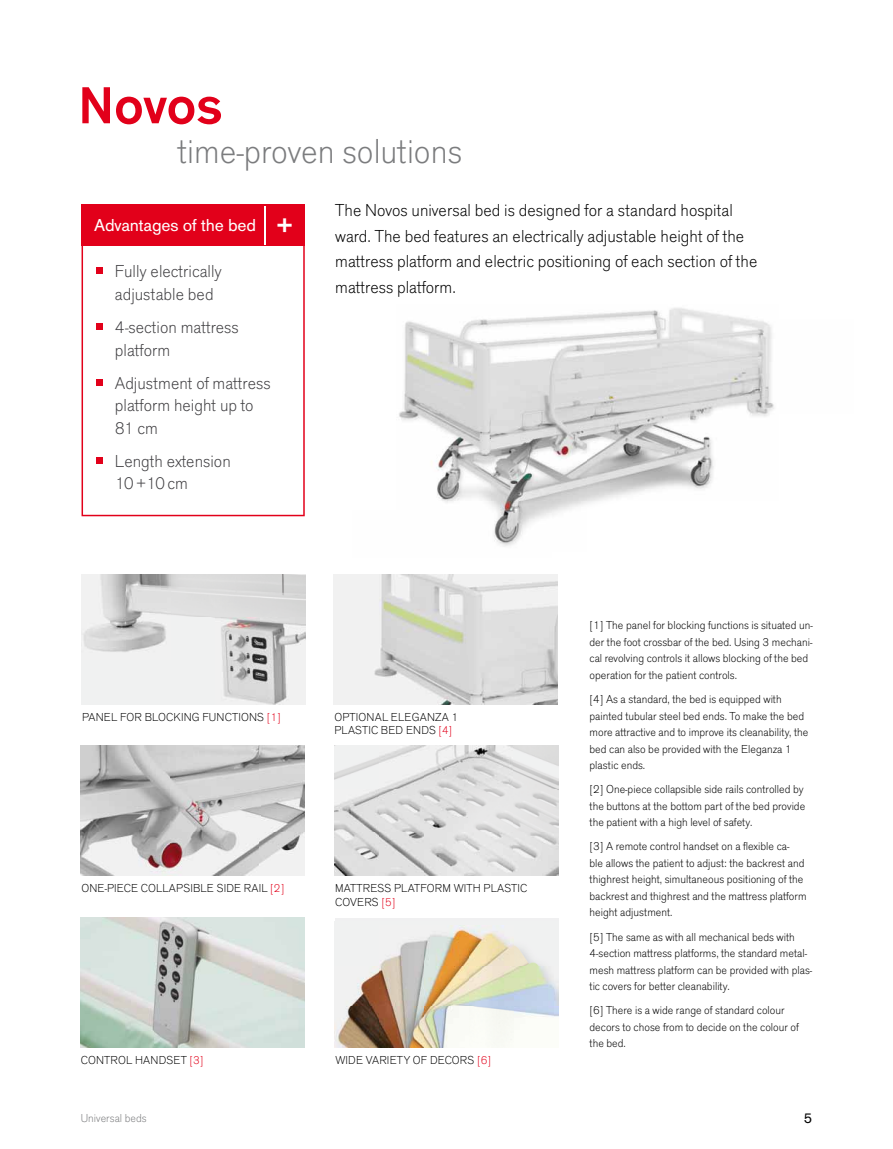
<style>
.page{position:relative;width:893px;height:1149px;background:#fff}
.page>*{position:absolute;margin:0;border:0;box-sizing:border-box;transform-origin:0 0}
.t1{font:500 54px "Accius TOT";color:#e2001a}
.t2{font:300 36px "Accius TOT";color:#7b7c7e}
.t3{font:300 18px/25.5px "Accius TOT";color:#000}
.t4{font:300 18px/22.5px "Accius TOT";color:#3e3d40}
.t5{font:18px "Accius TOT";letter-spacing:-.01em;color:#fff}
.t6{font:15px "Accius TOT";color:#000}
.t7{font:300 12px/16.5px "Accius TOT";color:#000}
.t8{font:300 12px "Accius TOT";color:#7b7c7e}
.s1{font-weight:500;font-size:33px}
.s2{color:#e2001a}
</style>
<div class="page">
<img style="left:81px;top:917px;width:224px;height:130px">
<div style="left:335px;top:917px;width:224px;height:130px;background:#f0f0f1"></div>
<img style="left:337px;top:925px;width:222px;height:122px">
<img style="left:334px;top:745px;width:225px;height:130px">
<img style="left:81px;top:745px;width:224px;height:130px">
<img style="left:81px;top:574px;width:225px;height:130px">
<img style="left:334px;top:574px;width:224px;height:130px">
<svg style="left:82px;top:246px;width:223px;height:270px"></svg>
<div style="left:82px;top:204px;width:223px;height:42px;background:#e2001a"></div>
<hr style="left:264px;top:205px;width:2px;height:39px;background:#fff">
<img style="left:399px;top:308px;width:375px;height:239px">
<h1 class="t1" style="left:79px;top:75px;width:145px">Novos</h1>
<h2 class="t2" style="left:178px;top:131px;width:286px">time-proven solutions</h2>
<h3 class="t5" style="left:94px;top:215px;width:202px">Advantages of the bed <span class="s1">+</span></h3>
<h3 class="t4" style="left:115px;top:260px;width:108px">Fully electrically adjustable bed</h3>
<h3 class="t4" style="left:115px;top:316px;width:125px">4-section mattress platform</h3>
<h3 class="t4" style="left:115px;top:371px;width:157px">Adjustment of mattress platform height up to<br>81 cm</h3>
<h3 class="t4" style="left:115px;top:450px;width:117px">Length extension<br>10 +10 cm</h3>
<h3 class="t3" style="left:335px;top:198px;width:424px">The Novos universal bed is designed for a standard hospital ward. The bed features an electrically adjustable height of the mattress platform and electric positioning of each section of the mattress platform.</h3>
<p class="t7" style="left:82px;top:708px;width:200px">PANEL FOR BLOCKING FUNCTIONS <span class="s2">[1]</span></p>
<p class="t7" style="left:334px;top:710px;width:125px;line-height:13.5px">OPTIONAL ELEGANZA 1<br>PLASTIC BED ENDS <span class="s2">[4]</span></p>
<p class="t7" style="left:81px;top:880px;width:204px">ONE-PIECE COLLAPSIBLE SIDE RAIL <span class="s2">[2]</span></p>
<p class="t7" style="left:335px;top:881px;width:194px;line-height:13.5px">MATTRESS PLATFORM WITH PLASTIC<br>COVERS <span class="s2">[5]</span></p>
<p class="t7" style="left:81px;top:1051px;width:124px">CONTROL HANDSET <span class="s2">[3]</span></p>
<p class="t7" style="left:335px;top:1051px;width:157px">WIDE VARIETY OF DECORS <span class="s2">[6]</span></p>
<p class="t7" style="left:590px;top:617px;width:225px">[1] The panel for blocking functions is situated un&shy;der the foot crossbar of the bed. Using 3 mechani&shy;cal revolving controls it allows blocking of the bed operation for the patient controls.</p>
<p class="t7" style="left:590px;top:690px;width:220px">[4] As a standard, the bed is equipped with painted tubular steel bed ends. To make the bed more attractive and to improve its cleanability, the bed can also be provided with the Eleganza 1 plastic ends.</p>
<p class="t7" style="left:590px;top:781px;width:217px">[2] One-piece collapsible side rails controlled by the buttons at the bottom part of the bed provide the patient with a high level of safety.</p>
<p class="t7" style="left:590px;top:838px;width:219px">[3] A remote control handset on a flexible ca-<br>ble allows the patient to adjust: the backrest and thighrest height, simultaneous positioning of the backrest and thighrest and the mattress platform height adjustment.</p>
<p class="t7" style="left:590px;top:928px;width:224px">[5] The same as with all mechanical beds with 4-section mattress platforms, the standard metal&shy;mesh mattress platform can be provided with plas&shy;tic covers for better cleanability.</p>
<p class="t7" style="left:590px;top:1001px;width:211px">[6] There is a wide range of standard colour decors to chose from to decide on the colour of the bed.</p>
<p class="t8" style="left:81px;top:1110px;width:67px">Universal beds</p>
<p class="t6" style="left:804px;top:1109px;width:10px">5</p>
</div>
